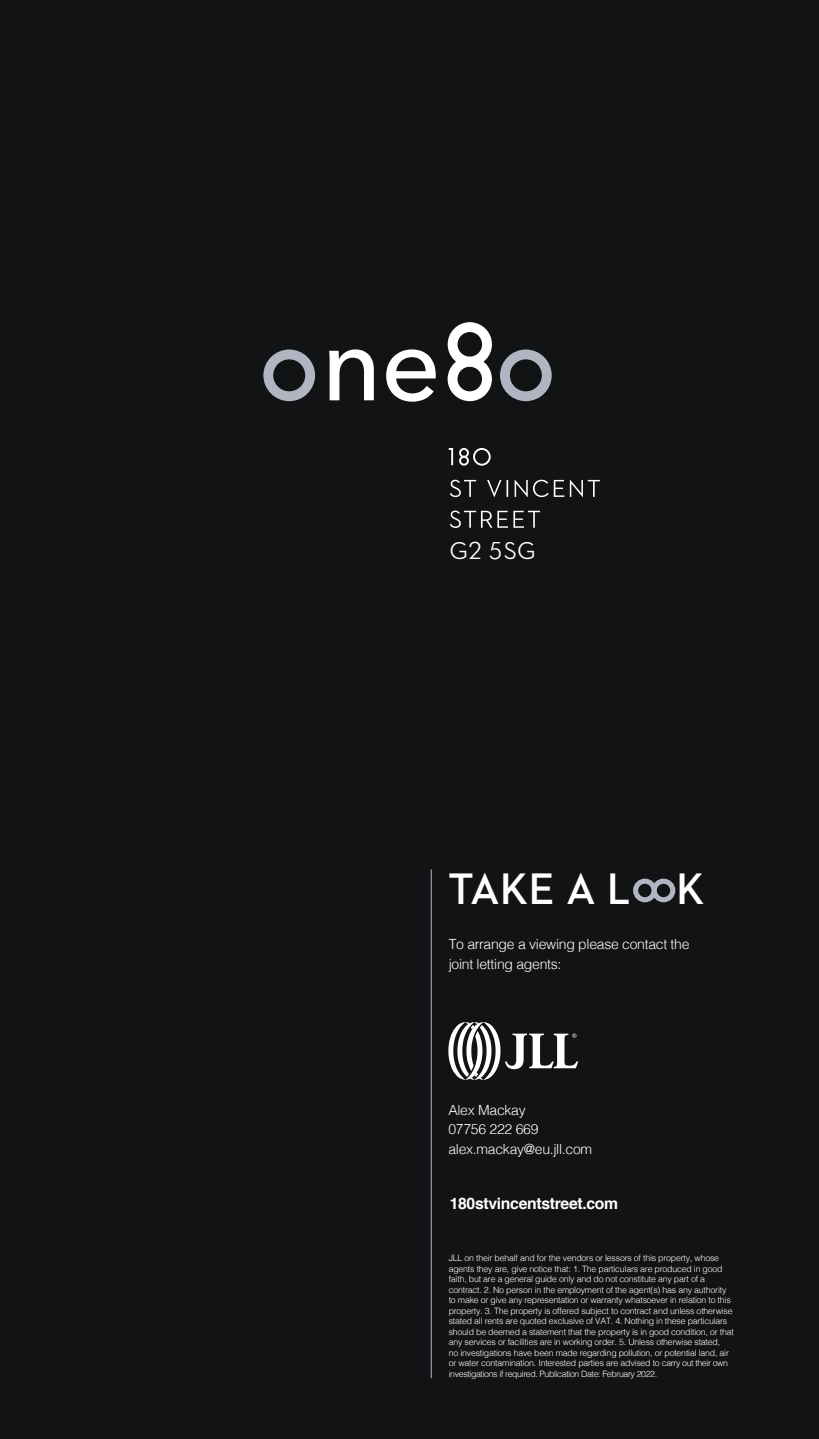
<style>
.page{position:relative;width:819px;height:1439px;background:#111314}
.page>*{position:absolute;margin:0;border:0;box-sizing:border-box;transform-origin:0 0}
.t1{font:700 44.98px "Neutraface 2 Display";color:#fff}
.t2{font:500 24.85px "Neutraface 2 Display";color:#fff}
.t3{font:700 15.75px "Helvetica";letter-spacing:-.02em;color:#fff}
.t4{font:300 14px "Helvetica";letter-spacing:-.02em;color:#fff}
.t5{font:300 8.75px/10.5px "Helvetica";letter-spacing:-.02em;color:#fff}
.s1{font-family:"Futura BT";font-weight:300;font-size:23.97px}
</style>
<div class="page">
<svg style="left:448px;top:1022px;width:130px;height:58px"></svg>
<hr style="left:431px;top:869px;width:1px;height:509px;background:#b0b6c1">
<svg style="left:263px;top:349px;width:52px;height:52px"></svg>
<svg style="left:447px;top:322px;width:45px;height:79px"></svg>
<svg style="left:500px;top:349px;width:51px;height:52px"></svg>
<svg style="left:329px;top:349px;width:45px;height:51px"></svg>
<svg style="left:386px;top:349px;width:49px;height:53px"></svg>
<svg style="left:449px;top:510px;width:91px;height:18px"></svg>
<svg style="left:449px;top:479px;width:151px;height:18px"></svg>
<div style="left:473px;top:448px;width:17px;height:18px;border:2px solid #fff;border-radius:50%"></div>
<svg style="left:448px;top:448px;width:6px;height:18px"></svg>
<div style="left:459px;top:448px;width:10px;height:10px;border:2px solid #fff;border-radius:50%"></div>
<div style="left:459px;top:456px;width:10px;height:10px;border:2px solid #fff;border-radius:50%"></div>
<div style="left:651px;top:878px;width:24px;height:24px;border:5px solid #b0b6c1;border-radius:50%"></div>
<div style="left:633px;top:878px;width:23px;height:24px;border:5px solid #b0b6c1;border-radius:50%"></div>
<p class="t2" style="left:449px;top:537px;width:87px">G<span class="s1">2 5</span>SG</p>
<p class="t1" style="left:448px;top:864px;width:257px">TAKE A L K</p>
<p class="t4" style="left:448px;top:932px;width:242px">To arrange a viewing please contact the</p>
<p class="t4" style="left:448px;top:951px;width:114px">joint letting agents:</p>
<p class="t4" style="left:448px;top:1098px;width:79px">Alex Mackay</p>
<p class="t4" style="left:448px;top:1117px;width:92px">07756 222 669</p>
<p class="t4" style="left:448px;top:1136px;width:145px">alex.mackay@eu.jll.com</p>
<p class="t3" style="left:449px;top:1190px;width:170px">180stvincentstreet.com</p>
<p class="t5" style="left:448px;top:1252px;width:286px">JLL on their behalf and for the vendors or lessors of this property, whose agents they are, give notice that: 1. The particulars are produced in good faith, but are a general guide only and do not constitute any part of a contract. 2. No person in the employment of the agent(s) has any authority to make or give any representation or warranty whatsoever in relation to this property. 3. The property is offered subject to contract and unless otherwise stated all rents are quoted exclusive of VAT. 4. Nothing in these particulars should be deemed a statement that the property is in good condition, or that any services or facilities are in working order. 5. Unless otherwise stated,<br>no investigations have been made regarding pollution, or potential land, air or water contamination. Interested parties are advised to carry out their own investigations if required. Publication Date: February 2022.</p>
</div>
